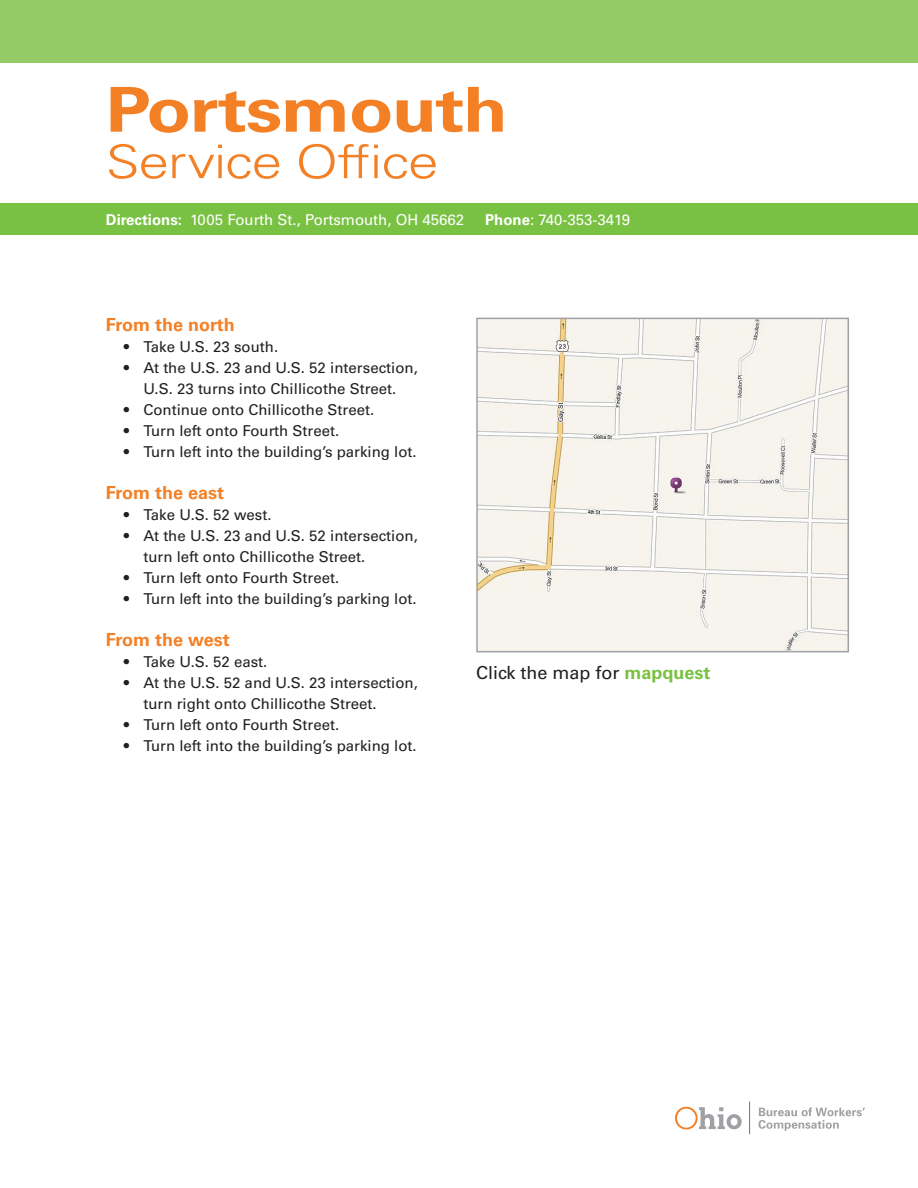
<style>
.page{position:relative;width:918px;height:1188px;background:#fff}
.page>*{position:absolute;margin:0;border:0;box-sizing:border-box;transform-origin:0 0}
.heading{font:700 61.95px "Univers LT Std";letter-spacing:-.02em;color:#f48026;scale:1.19 1}
.heading-2{font:300 46.5px "Univers LT Std";letter-spacing:-.02em;color:#f48026;scale:1.19 1}
.Head_1{font:700 18px "Univers LT Std";color:#f48026}
.t1{font:18px "Univers LT Std";color:#231f20}
.t2{font:15px/21px "Univers LT Std";color:#231f20}
.Bullit{font:15px "Univers LT Std";color:#fff}
.s1{font-weight:700}
.s2{font-weight:700;color:#79c142}
</style>
<div class="page">
<div style="left:0;top:204px;width:918px;height:31px;background:#79c142"></div>
<svg style="left:675px;top:1107px;width:67px;height:23px"></svg>
<svg style="left:758px;top:1107px;width:107px;height:24px"></svg>
<hr style="left:749px;top:1102px;width:1px;height:32px;background:#717074">
<img style="left:479px;top:321px;width:367px;height:328px">
<div style="left:476px;top:318px;width:373px;height:334px;border:2px solid #a1a1a5"></div>
<div style="left:0;top:0;width:918px;height:63px;background:#95cb66"></div>
<p class="heading" style="left:106px;top:74px;width:339px">Portsmouth</p>
<p class="heading-2" style="left:106px;top:134px;width:281px">Service Office</p>
<p class="Bullit" style="left:106px;top:211px;width:360px"><span class="s1">Directions:</span> 1005 Fourth St., Portsmouth, OH 45662</p>
<p class="Bullit" style="left:485px;top:211px;width:147px"><span class="s1">Phone</span>: 740-353-3419</p>
<p class="Head_1" style="left:106px;top:314px;width:130px">From the north</p>
<p class="t2" style="left:124px;top:336px;width:156px">• Take U.S. 23 south.</p>
<p class="t2" style="left:124px;top:357px;width:296px;text-align:center">• At the U.S. 23 and U.S. 52 intersection,<br>U.S. 23 turns into Chillicothe Street.</p>
<p class="t2" style="left:124px;top:399px;width:252px">• Continue onto Chillicothe Street.</p>
<p class="t2" style="left:124px;top:420px;width:217px">• Turn left onto Fourth Street.</p>
<p class="t2" style="left:124px;top:441px;width:294px">• Turn left into the building’s parking lot.</p>
<p class="Head_1" style="left:106px;top:482px;width:120px">From the east</p>
<p class="t2" style="left:124px;top:504px;width:149px">• Take U.S. 52 west.</p>
<p class="t2" style="left:143px;top:525px;width:276px;text-indent:-20px">• At the U.S. 23 and U.S. 52 intersection, turn left onto Chillicothe Street.</p>
<p class="t2" style="left:124px;top:567px;width:217px">• Turn left onto Fourth Street.</p>
<p class="t2" style="left:124px;top:588px;width:294px">• Turn left into the building’s parking lot.</p>
<p class="Head_1" style="left:106px;top:629px;width:125px">From the west</p>
<p class="t2" style="left:124px;top:651px;width:145px">• Take U.S. 52 east.</p>
<p class="t2" style="left:143px;top:672px;width:276px;text-indent:-20px">• At the U.S. 52 and U.S. 23 intersection, turn right onto Chillicothe Street.</p>
<p class="t2" style="left:124px;top:714px;width:217px">• Turn left onto Fourth Street.</p>
<p class="t2" style="left:124px;top:735px;width:294px">• Turn left into the building’s parking lot.</p>
<p class="t1" style="left:476px;top:662px;width:236px">Click the map for <span class="s2">mapquest</span></p>
</div>
